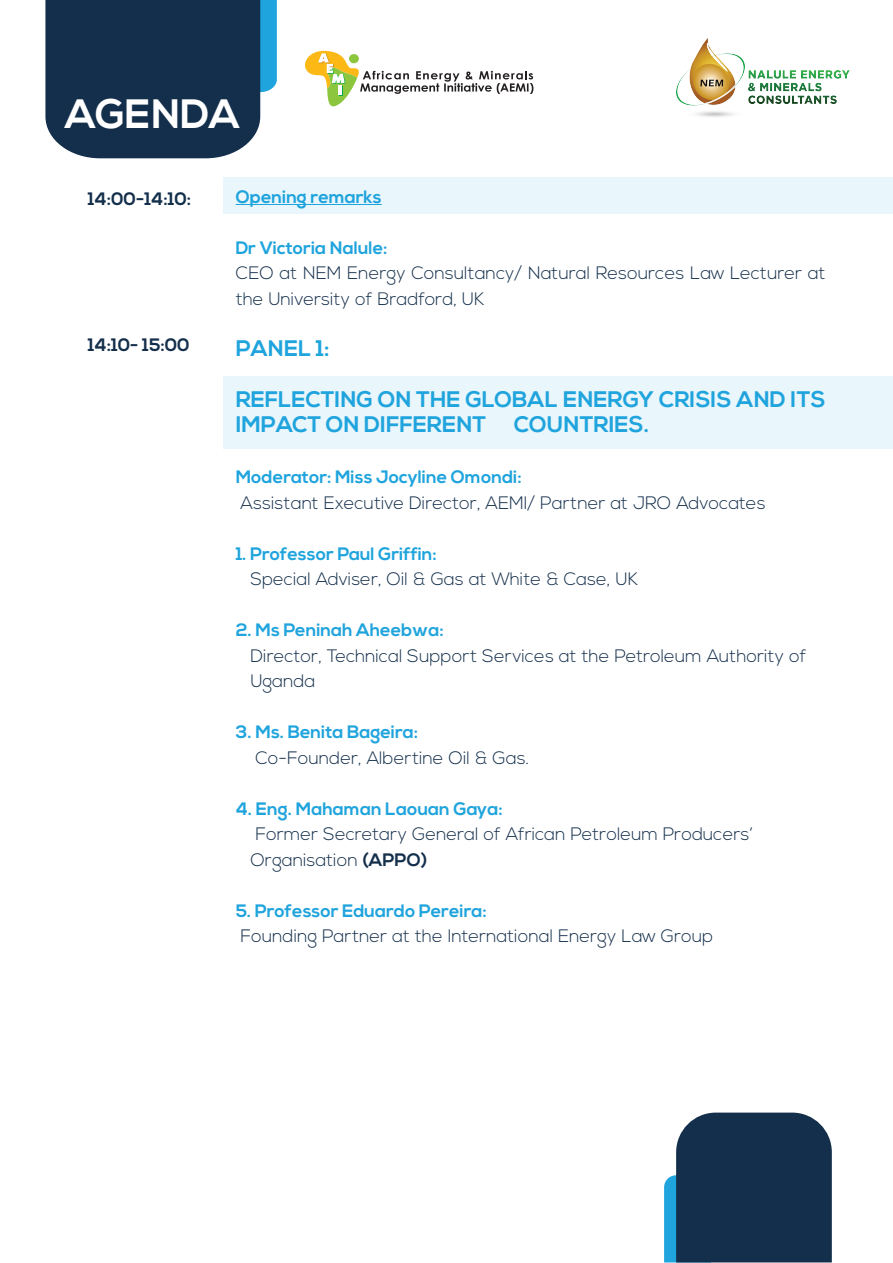
<style>
.page{position:relative;width:893px;height:1263px;background:#fff}
.page>*{position:absolute;margin:0;border:0;box-sizing:border-box;transform-origin:0 0}
.t1{font:700 40.95px "Nexa";color:#fff}
.t2{font:700 22.5px/25.5px "Nexa";color:#1fa4dd}
.t3{font:300 18px/25.5px "Nexa";color:#142f4b}
.t4{font:700 18px "Nexa";color:#1fa4dd}
.t5{font:700 18px "Nexa";letter-spacing:.005em;color:#142f4b}
.s1{font-weight:700}
</style>
<div class="page">
<svg style="left:45px;top:0;width:232px;height:158px;background:#22405b"></svg>
<svg style="left:664px;top:1112px;width:168px;height:150px;background:#24415c"></svg>
<div style="left:223px;top:376px;width:670px;height:72px;background:#e9f6fb"></div>
<div style="left:223px;top:177px;width:670px;height:37px;background:#e9f6fb"></div>
<img style="left:676px;top:39px;width:174px;height:78px">
<svg style="left:305px;top:50px;width:228px;height:57px"></svg>
<div style="left:349px;top:54px;width:10px;height:9px;background:#8bc63e;border-radius:50%"></div>
<h1 class="t1" style="left:65px;top:90px;width:176px">AGENDA</h1>
<p class="t5" style="left:88px;top:189px;width:105px">14:00-14:10:</p>
<p class="t5" style="left:88px;top:334px;width:104px">14:10- 15:00</p>
<p class="t4" style="left:236px;top:186px;width:148px">Opening remarks</p>
<p class="t4" style="left:236px;top:237px;width:153px">Dr Victoria Nalule:</p>
<p class="t3" style="left:236px;top:261px;width:591px">CEO at NEM Energy Consultancy/ Natural Resources Law Lecturer at the University of Bradford, UK</p>
<p class="t2" style="left:236px;top:336px;width:95px">PANEL 1:</p>
<p class="t2" style="left:236px;top:387px;width:591px">REFLECTING ON THE GLOBAL ENERGY CRISIS AND ITS<br>IMPACT ON DIFFERENT COUNTRIES.</p>
<p class="t4" style="left:236px;top:467px;width:287px">Moderator: Miss Jocyline Omondi:</p>
<p class="t3" style="left:241px;top:491px;width:527px">Assistant Executive Director, AEMI/ Partner at JRO Advocates</p>
<p class="t4" style="left:236px;top:543px;width:203px">1. Professor Paul Griffin:</p>
<p class="t3" style="left:251px;top:567px;width:389px">Special Adviser, Oil &amp; Gas at White &amp; Case, UK</p>
<p class="t4" style="left:236px;top:620px;width:210px">2. Ms Peninah Aheebwa:</p>
<p class="t3" style="left:251px;top:644px;width:557px">Director, Technical Support Services at the Petroleum Authority of<br>Uganda</p>
<p class="t4" style="left:236px;top:722px;width:184px">3. Ms. Benita Bageira:</p>
<p class="t3" style="left:255px;top:746px;width:275px">Co-Founder, Albertine Oil &amp; Gas.</p>
<p class="t4" style="left:236px;top:798px;width:268px">4. Eng. Mahaman Laouan Gaya:</p>
<p class="t3" style="left:251px;top:822px;width:504px">Former Secretary General of African Petroleum Producers’<br>Organisation <span class="s1">(APPO)</span></p>
<p class="t4" style="left:236px;top:900px;width:253px">5. Professor Eduardo Pereira:</p>
<p class="t3" style="left:241px;top:924px;width:474px">Founding Partner at the International Energy Law Group</p>
</div>
